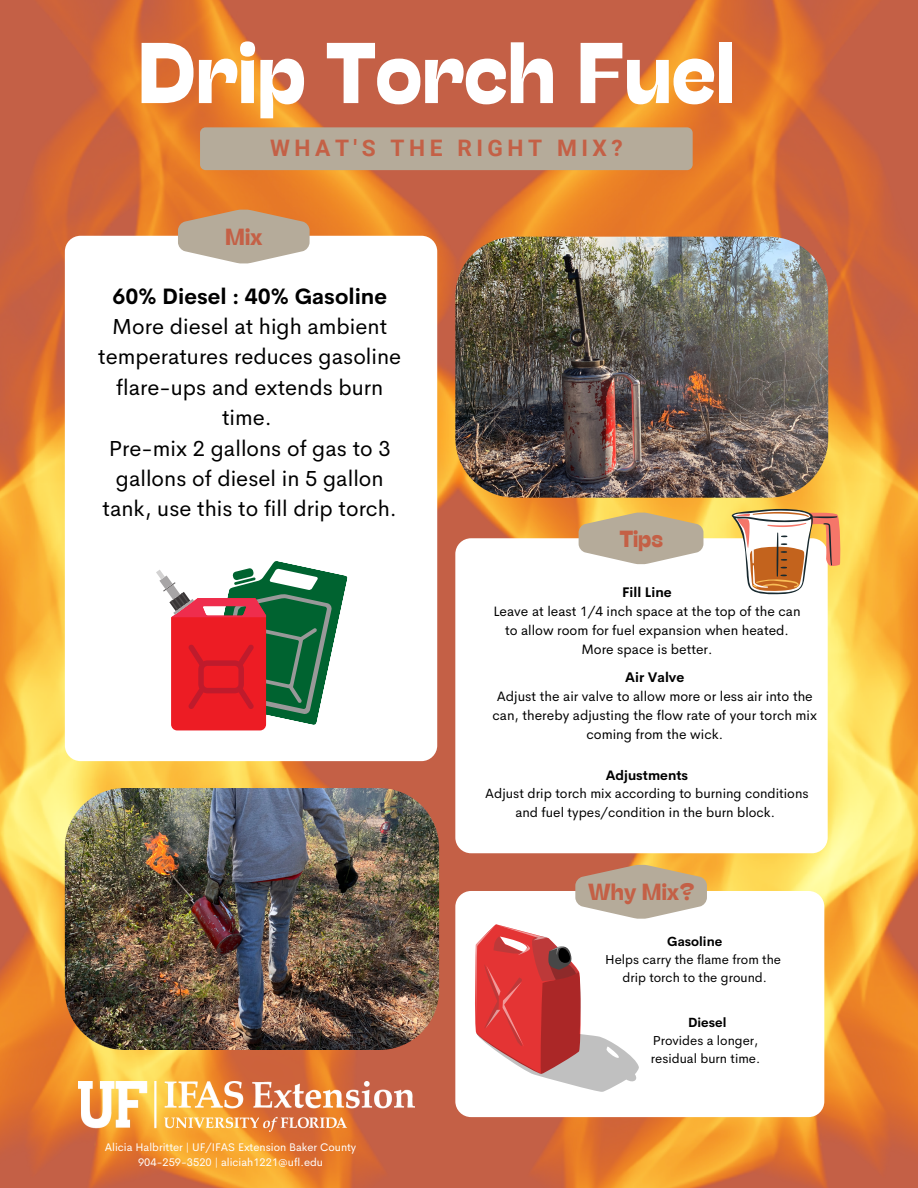
<style>
.page{position:relative;width:918px;height:1188px;background:#fff}
.page>*{position:absolute;margin:0;border:0;box-sizing:border-box;transform-origin:0 0}
.t1{font:700 86.1px "Stinger";color:#fff}
.t2{font:700 23.4px "Stinger";color:#c46046}
.t3{font:700 22.8px "Roboto";letter-spacing:.2em;color:#c46046}
.t4{font:21.9px/30.5px "Cerebri Sans";color:#000;text-align:center}
.t5{font:700 21.9px "Cerebri Sans";color:#000}
.t6{font:13.65px/18.9px "Cerebri Sans";color:#000;text-align:center}
.t7{font:700 13.65px "Cerebri Sans";color:#000}
.t8{font:13.35px/18.6px "Cerebri Sans";color:#000;text-align:center}
.t9{font:700 13.35px "Cerebri Sans";color:#000}
.t10{font:13.05px "Cerebri Sans";color:#000}
.t11{font:700 13.05px "Cerebri Sans";color:#000}
.t12{font:11.1px "Cerebri Sans";color:#fff}
</style>
<div class="page">
<img style="left:488px;top:0;width:430px;height:1188px">
<img style="left:0;top:0;width:488px;height:1188px">
<div style="left:65px;top:236px;width:372px;height:525px;background:#fff;border-radius:16px"></div>
<img style="left:65px;top:788px;width:374px;height:262px;border-radius:60px">
<img style="left:455px;top:237px;width:373px;height:261px;border-radius:60px">
<div style="left:455px;top:538px;width:373px;height:315px;background:#fff;border-radius:16px"></div>
<div style="left:200px;top:127px;width:493px;height:43px;background:#b5ab9a;border-radius:6px"></div>
<div style="left:455px;top:891px;width:369px;height:226px;background:#fff;border-radius:16px"></div>
<svg style="left:178px;top:209px;width:132px;height:55px;background:#c4af98"></svg>
<svg style="left:579px;top:512px;width:124px;height:52px;background:#c6b79a"></svg>
<svg style="left:472px;top:865px;width:235px;height:227px"></svg>
<img style="left:78px;top:1081px;width:336px;height:51px">
<svg style="left:732px;top:509px;width:109px;height:87px"></svg>
<svg style="left:156px;top:561px;width:192px;height:169px"></svg>
<p class="t1" style="left:137px;top:19px;width:599px">Drip Torch Fuel</p>
<p class="t3" style="left:270px;top:135px;width:354px">WHAT'S THE RIGHT MIX?</p>
<p class="t2" style="left:225px;top:222px;width:39px">Mix</p>
<p class="t5" style="left:112px;top:282px;width:276px">60% Diesel : 40% Gasoline</p>
<p class="t4" style="left:98px;top:311px;width:305px">More diesel at high ambient temperatures reduces gasoline flare-ups and extends burn time.</p>
<p class="t4" style="left:103px;top:433px;width:296px">Pre-mix 2 gallons of gas to 3 gallons of diesel in 5 gallon tank, use this to fill drip torch.</p>
<p class="t12" style="left:105px;top:1139px;width:253px">Alicia Halbritter | UF/IFAS Extension Baker County</p>
<p class="t12" style="left:138px;top:1155px;width:187px">904-259-3520 | aliciah1221@ufl.edu</p>
<p class="t2" style="left:620px;top:524px;width:45px">Tips</p>
<p class="t7" style="left:622px;top:584px;width:51px">Fill Line</p>
<p class="t6" style="left:493px;top:602px;width:309px">Leave at least 1/4 inch space at the top of the can to allow room for fuel expansion when heated.<br>More space is better.</p>
<p class="t7" style="left:625px;top:668px;width:61px">Air Valve</p>
<p class="t6" style="left:492px;top:687px;width:326px">Adjust the air valve to allow more or less air into the can, thereby adjusting the flow rate of your torch mix coming from the wick.</p>
<p class="t9" style="left:606px;top:766px;width:84px">Adjustments</p>
<p class="t8" style="left:485px;top:784px;width:325px">Adjust drip torch mix according to burning conditions and fuel types/condition in the burn block.</p>
<p class="t2" style="left:588px;top:877px;width:108px">Why Mix?</p>
<p class="t11" style="left:667px;top:933px;width:56px">Gasoline</p>
<p class="t10" style="left:605px;top:951px;width:178px">Helps carry the flame from the</p>
<p class="t10" style="left:622px;top:969px;width:146px">drip torch to the ground.</p>
<p class="t11" style="left:688px;top:1014px;width:40px">Diesel</p>
<p class="t10" style="left:653px;top:1032px;width:107px">Provides a longer,</p>
<p class="t10" style="left:651px;top:1050px;width:111px">residual burn time.</p>
</div>
